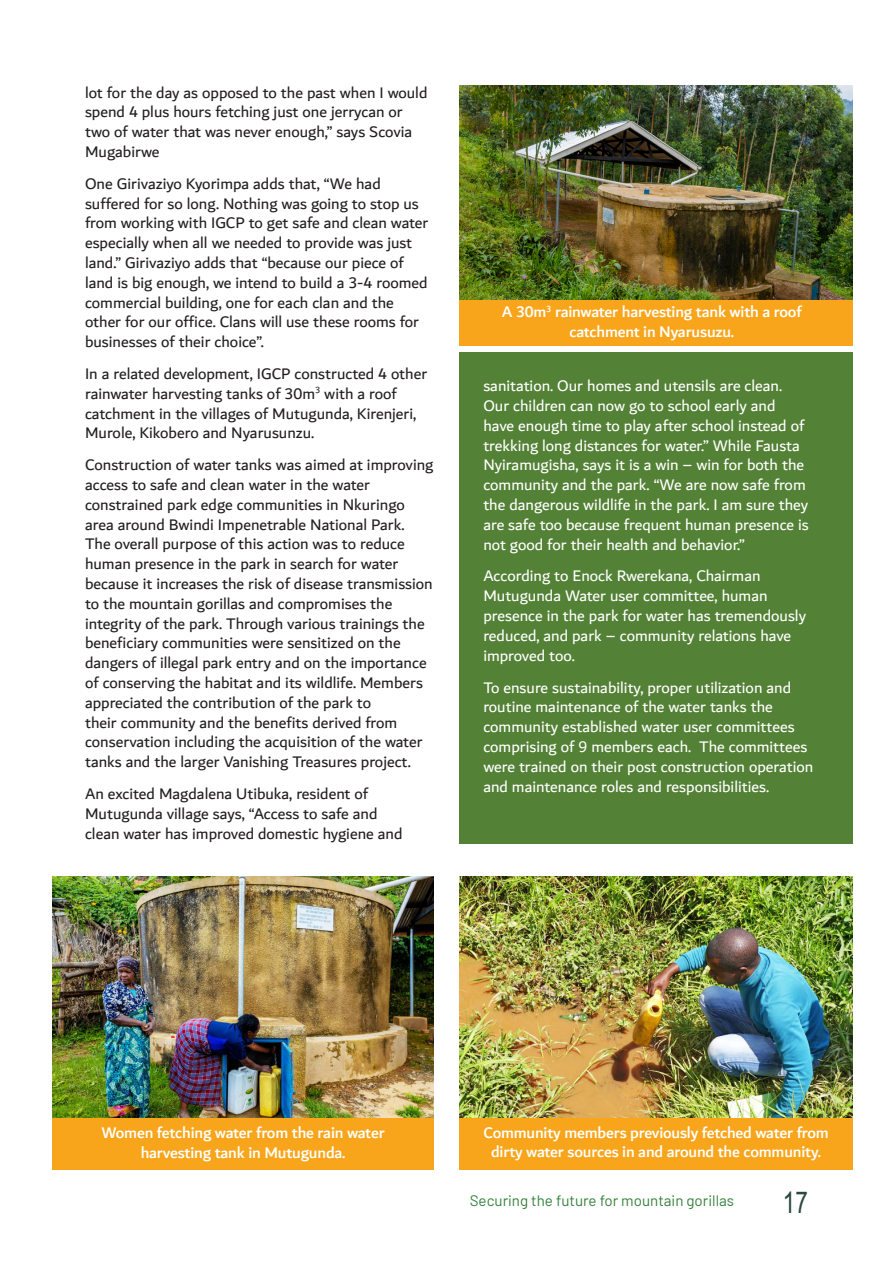
<style>
.page{position:relative;width:893px;height:1263px;background:#fff}
.page>*{position:absolute;margin:0;border:0;box-sizing:border-box;transform-origin:0 0}
.t1{font:30px "Arial Th";color:#29483f}
.t2{font:16.5px/19.8px "Dubai";color:#231f20}
.t3{font:16.5px/19.8px "Dubai";color:#fff}
.t4{font:500 16.5px/19.8px "Dubai";letter-spacing:-.01em;color:#fff;text-align:center}
.t5{font:15.15px "Barlow";color:#36813d}
</style>
<div class="page">
<img style="left:459px;top:85px;width:394px;height:215px">
<div style="left:459px;top:300px;width:394px;height:45px;background:#f9a51b"></div>
<div style="left:460px;top:352px;width:393px;height:492px;background:#538135"></div>
<img style="left:52px;top:876px;width:382px;height:242px">
<img style="left:459px;top:876px;width:394px;height:242px">
<div style="left:52px;top:1118px;width:382px;height:51px;background:#f9a51b"></div>
<div style="left:459px;top:1118px;width:394px;height:51px;background:#f9a51b"></div>
<p class="t2" style="left:85px;top:82px;width:344px">lot for the day as opposed to the past when I would spend 4 plus hours fetching just one jerrycan or two of water that was never enough,” says Scovia Mugabirwe</p>
<p class="t2" style="left:85px;top:173px;width:345px">One Girivaziyo Kyorimpa adds that, “We had suffered for so long. Nothing was going to stop us from working with IGCP to get safe and clean water especially when all we needed to provide was just land.” Girivaziyo adds that “because our piece of land is big enough, we intend to build a 3-4 roomed commercial building, one for each clan and the other for our office. Clans will use these rooms for businesses of their choice”.</p>
<p class="t2" style="left:85px;top:363px;width:344px">In a related development, IGCP constructed 4 other rainwater harvesting tanks of 30m<sup>3</sup> with a roof catchment in the villages of Mutugunda, Kirenjeri, Murole, Kikobero and Nyarusunzu.</p>
<p class="t2" style="left:85px;top:455px;width:350px">Construction of water tanks was aimed at improving access to safe and clean water in the water constrained park edge communities in Nkuringo area around Bwindi Impenetrable National Park.<br>The overall purpose of this action was to reduce human presence in the park in search for water because it increases the risk of disease transmission to the mountain gorillas and compromises the integrity of the park. Through various trainings the beneficiary communities were sensitized on the dangers of illegal park entry and on the importance of conserving the habitat and its wildlife. Members appreciated the contribution of the park to<br>their community and the benefits derived from conservation including the acquisition of the water tanks and the larger Vanishing Treasures project.</p>
<p class="t2" style="left:85px;top:783px;width:319px">An excited Magdalena Utibuka, resident of<br>Mutugunda village says, “Access to safe and clean water has improved domestic hygiene and</p>
<p class="t4" style="left:502px;top:302px;width:301px">A 30m<sup>3</sup> rainwater harvesting tank with a roof catchment in Nyarusuzu.</p>
<p class="t3" style="left:483px;top:376px;width:327px">sanitation. Our homes and utensils are clean.<br>Our children can now go to school early and have enough time to play after school instead of trekking long distances for water.” While Fausta Nyiramugisha, says it is a win – win for both the community and the park. “We are now safe from the dangerous wildlife in the park. I am sure they are safe too because frequent human presence is not good for their health and behavior.”</p>
<p class="t3" style="left:483px;top:566px;width:324px">According to Enock Rwerekana, Chairman Mutugunda Water user committee, human presence in the park for water has tremendously reduced, and park – community relations have improved too.</p>
<p class="t3" style="left:483px;top:677px;width:331px">To ensure sustainability, proper utilization and routine maintenance of the water tanks the community established water user committees comprising of 9 members each. The committees were trained on their post construction operation and maintenance roles and responsibilities.</p>
<p class="t4" style="left:101px;top:1123px;width:285px">Women fetching water from the rain water harvesting tank in Mutugunda.</p>
<p class="t4" style="left:483px;top:1122px;width:347px">Community members previously fetched water from dirty water sources in and around the community.</p>
<p class="t5" style="left:470px;top:1191px;width:266px">Securing the future for mountain gorillas</p>
<h1 class="t1" style="left:783px;top:1186px;width:27px">17</h1>
</div>
